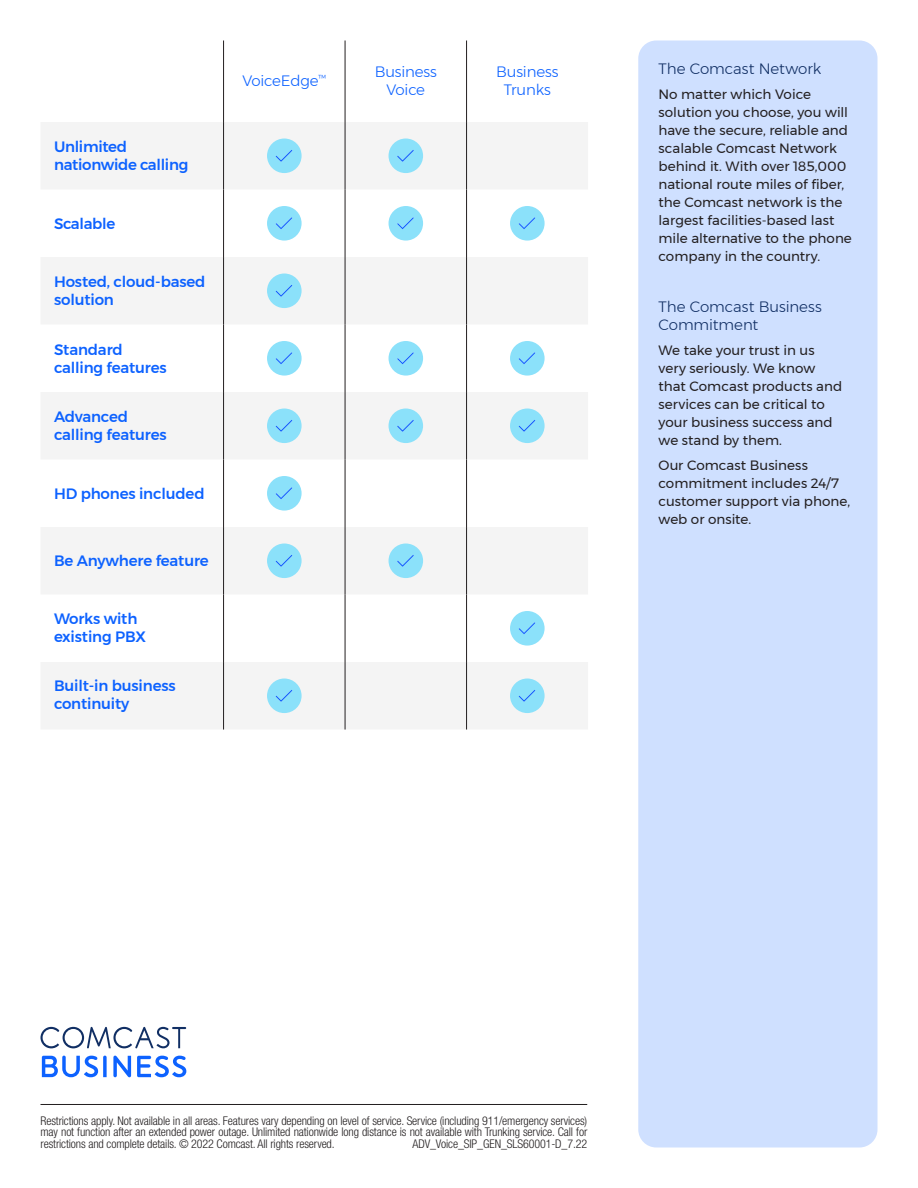
<style>
.page{position:relative;width:918px;height:1188px;background:#fff}
.page>*{position:absolute;margin:0;border:0;box-sizing:border-box;transform-origin:0 0}
.body_copy{font:500 15px/18px "Montserrat";letter-spacing:-.01em;color:#0d62ff}
.t1{font:300 15px/18px "Montserrat";letter-spacing:-.005em;color:#112f64}
.body_copy-2{font:300 15px/18px "Montserrat";letter-spacing:-.01em;color:#0d62ff;text-align:center}
.t2{font:13.5px/18px "Montserrat";color:#231f20}
.t3{font:300 condensed 12px/11.2px "Helvetica Neue LT Std";letter-spacing:-.01em;color:#231f20;text-align:justify}
</style>
<div class="page">
<hr style="left:40px;top:1104px;width:547px;height:1px;background:#231f20">
<div style="left:638px;top:40px;width:239px;height:1108px;background:#cfe0ff;border-radius:18px"></div>
<svg style="left:41px;top:122px;width:547px;height:608px;fill:#f4f4f4"></svg>
<hr style="left:345px;top:40px;width:1px;height:82px;background:#231f20">
<hr style="left:223px;top:40px;width:1px;height:82px;background:#231f20">
<hr style="left:223px;top:122px;width:1px;height:68px;background:#231f20">
<hr style="left:345px;top:122px;width:1px;height:68px;background:#231f20">
<hr style="left:223px;top:190px;width:1px;height:67px;background:#231f20">
<hr style="left:345px;top:190px;width:1px;height:67px;background:#231f20">
<hr style="left:223px;top:257px;width:1px;height:68px;background:#231f20">
<hr style="left:345px;top:257px;width:1px;height:68px;background:#231f20">
<hr style="left:223px;top:325px;width:1px;height:67px;background:#231f20">
<hr style="left:345px;top:325px;width:1px;height:67px;background:#231f20">
<hr style="left:223px;top:392px;width:1px;height:68px;background:#231f20">
<hr style="left:345px;top:392px;width:1px;height:68px;background:#231f20">
<hr style="left:223px;top:460px;width:1px;height:67px;background:#231f20">
<hr style="left:345px;top:460px;width:1px;height:67px;background:#231f20">
<hr style="left:223px;top:527px;width:1px;height:68px;background:#231f20">
<hr style="left:345px;top:527px;width:1px;height:68px;background:#231f20">
<hr style="left:223px;top:595px;width:1px;height:67px;background:#231f20">
<hr style="left:345px;top:595px;width:1px;height:67px;background:#231f20">
<hr style="left:223px;top:662px;width:1px;height:68px;background:#231f20">
<hr style="left:345px;top:662px;width:1px;height:68px;background:#231f20">
<hr style="left:466px;top:40px;width:1px;height:82px;background:#231f20">
<hr style="left:466px;top:122px;width:1px;height:68px;background:#231f20">
<hr style="left:466px;top:190px;width:1px;height:67px;background:#231f20">
<hr style="left:466px;top:257px;width:1px;height:68px;background:#231f20">
<hr style="left:466px;top:325px;width:1px;height:67px;background:#231f20">
<hr style="left:466px;top:392px;width:1px;height:68px;background:#231f20">
<hr style="left:466px;top:460px;width:1px;height:67px;background:#231f20">
<hr style="left:466px;top:527px;width:1px;height:68px;background:#231f20">
<hr style="left:466px;top:595px;width:1px;height:67px;background:#231f20">
<hr style="left:466px;top:662px;width:1px;height:68px;background:#231f20">
<svg style="left:267px;top:139px;width:35px;height:34px"></svg>
<svg style="left:389px;top:139px;width:34px;height:34px"></svg>
<svg style="left:267px;top:206px;width:35px;height:35px"></svg>
<svg style="left:389px;top:206px;width:34px;height:35px"></svg>
<svg style="left:510px;top:206px;width:35px;height:35px"></svg>
<svg style="left:267px;top:274px;width:35px;height:34px"></svg>
<svg style="left:267px;top:341px;width:35px;height:35px"></svg>
<svg style="left:389px;top:341px;width:34px;height:35px"></svg>
<svg style="left:510px;top:341px;width:35px;height:35px"></svg>
<svg style="left:267px;top:409px;width:35px;height:34px"></svg>
<svg style="left:389px;top:409px;width:34px;height:34px"></svg>
<svg style="left:510px;top:409px;width:35px;height:34px"></svg>
<svg style="left:267px;top:476px;width:35px;height:35px"></svg>
<svg style="left:267px;top:544px;width:35px;height:34px"></svg>
<svg style="left:389px;top:544px;width:34px;height:34px"></svg>
<svg style="left:510px;top:611px;width:35px;height:35px"></svg>
<svg style="left:267px;top:679px;width:35px;height:34px"></svg>
<svg style="left:510px;top:679px;width:35px;height:34px"></svg>
<svg style="left:41px;top:1027px;width:145px;height:21px"></svg>
<svg style="left:42px;top:1056px;width:144px;height:21px"></svg>
<p class="body_copy" style="left:54px;top:138px;width:136px">Unlimited nationwide calling</p>
<p class="body_copy" style="left:54px;top:215px;width:63px">Scalable</p>
<p class="body_copy" style="left:54px;top:273px;width:153px">Hosted, cloud-based solution</p>
<p class="body_copy" style="left:54px;top:341px;width:114px">Standard calling features</p>
<p class="body_copy" style="left:54px;top:408px;width:114px">Advanced calling features</p>
<p class="body_copy" style="left:54px;top:485px;width:152px">HD phones included</p>
<p class="body_copy" style="left:54px;top:552px;width:156px">Be Anywhere feature</p>
<p class="body_copy" style="left:54px;top:609px;width:94px">Works with existing PBX</p>
<p class="body_copy" style="left:54px;top:677px;width:123px">Built-in business continuity</p>
<p class="body_copy-2" style="left:242px;top:72px;width:85px">VoiceEdge<sup>™</sup></p>
<p class="body_copy-2" style="left:375px;top:63px;width:64px">Business<br>Voice</p>
<p class="body_copy-2" style="left:496px;top:63px;width:64px">Business<br>Trunks</p>
<p class="t1" style="left:659px;top:59px;width:164px">The Comcast Network</p>
<p class="t2" style="left:659px;top:85px;width:195px">No matter which Voice solution you choose, you will have the secure, reliable and scalable Comcast Network behind it. With over 185,000 national route miles of fiber, the Comcast network is the largest facilities-based last mile alternative to the phone company in the country.</p>
<p class="t1" style="left:659px;top:298px;width:165px">The Comcast Business<br>Commitment</p>
<p class="t2" style="left:659px;top:341px;width:185px">We take your trust in us very seriously. We know that Comcast products and services can be critical to your business success and we stand by them.</p>
<p class="t2" style="left:659px;top:456px;width:193px">Our Comcast Business commitment includes 24/7 customer support via phone, web or onsite.</p>
<p class="t3" style="left:40px;top:1115px;width:548px">Restrictions apply. Not available in all areas. Features vary depending on level of service. Service (including 911/emergency services) may not function after an extended power outage. Unlimited nationwide long distance is not available with Trunking service. Call for restrictions and complete details. © 2022 Comcast. All rights reserved.</p>
<p class="t3" style="left:412px;top:1138px;width:176px">ADV_Voice_SIP_GEN_SLS60001-D_7.22</p>
</div>
